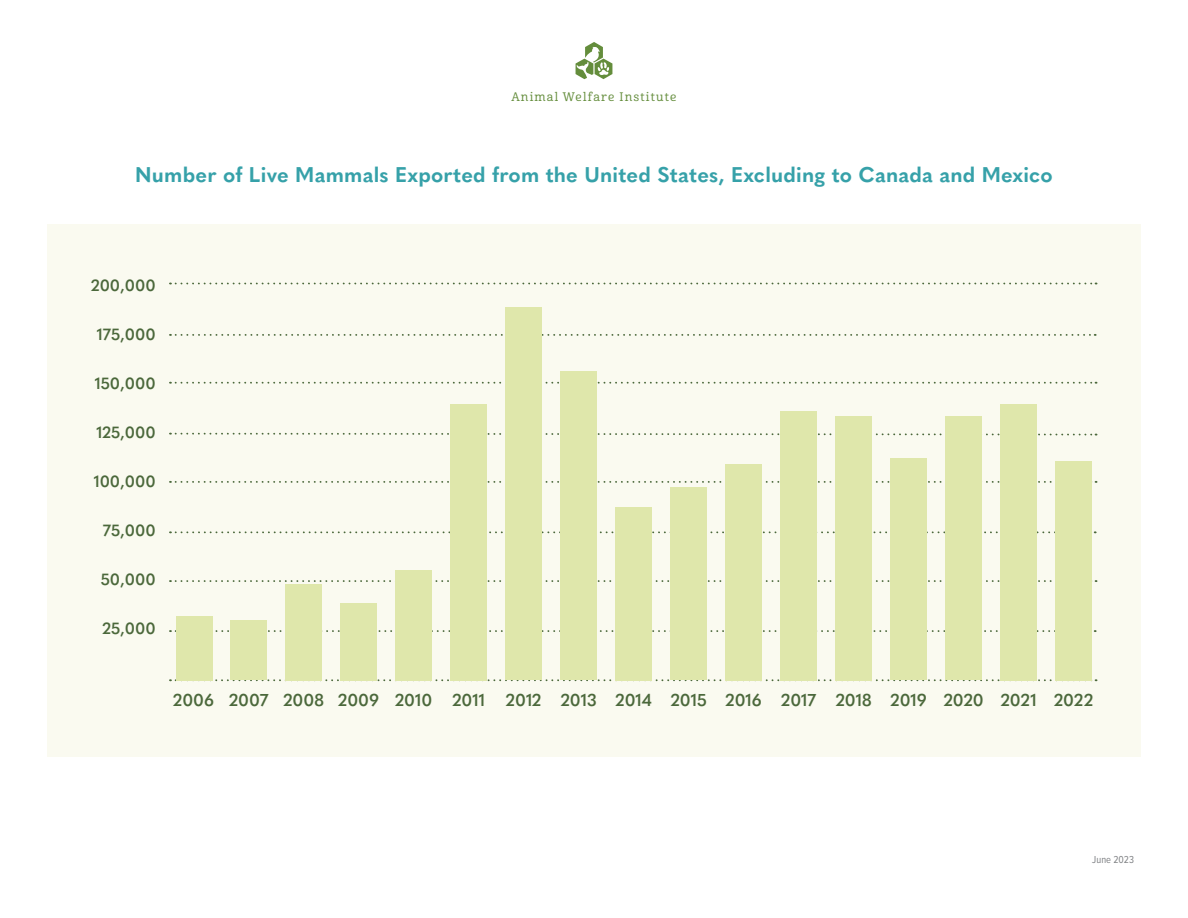
<style>
.page{position:relative;width:1188px;height:918px;background:#fff}
.page>*{position:absolute;margin:0;border:0;box-sizing:border-box;transform-origin:0 0}
.t1{font:700 21px "Quasimoda";letter-spacing:.01em;color:#36a1a9}
.t2{font:600 16.95px "Quasimoda";color:#4b683b}
.t3{font:600 16.05px "Quasimoda";color:#4b683b}
.t4{font:12px "Cabrito Nor Med";letter-spacing:.1em;color:#648d3c}
.t5{font:10.5px "Proxima Nova Cond";color:#808285}
</style>
<div class="page">
<div style="left:47px;top:224px;width:1094px;height:532px;background:#fafaf0"></div>
<svg style="left:170px;top:630px;width:926px;height:2px"></svg>
<svg style="left:170px;top:531px;width:926px;height:2px"></svg>
<svg style="left:170px;top:432px;width:927px;height:4px"></svg>
<svg style="left:170px;top:334px;width:926px;height:2px"></svg>
<svg style="left:170px;top:679px;width:927px;height:2px"></svg>
<svg style="left:170px;top:580px;width:927px;height:2px"></svg>
<svg style="left:170px;top:481px;width:927px;height:2px"></svg>
<svg style="left:170px;top:382px;width:927px;height:2px"></svg>
<svg style="left:170px;top:283px;width:927px;height:1px"></svg>
<div style="left:176px;top:616px;width:36px;height:64px;background:#dfe7ab"></div>
<div style="left:231px;top:621px;width:36px;height:59px;background:#dfe7ab"></div>
<div style="left:285px;top:584px;width:37px;height:96px;background:#dfe7ab"></div>
<div style="left:340px;top:603px;width:37px;height:77px;background:#dfe7ab"></div>
<div style="left:395px;top:570px;width:37px;height:110px;background:#dfe7ab"></div>
<div style="left:450px;top:404px;width:37px;height:276px;background:#dfe7ab"></div>
<div style="left:505px;top:308px;width:37px;height:372px;background:#dfe7ab"></div>
<div style="left:560px;top:371px;width:37px;height:309px;background:#dfe7ab"></div>
<div style="left:615px;top:507px;width:37px;height:173px;background:#dfe7ab"></div>
<div style="left:670px;top:488px;width:37px;height:192px;background:#dfe7ab"></div>
<div style="left:725px;top:464px;width:37px;height:216px;background:#dfe7ab"></div>
<div style="left:780px;top:411px;width:37px;height:269px;background:#dfe7ab"></div>
<div style="left:835px;top:416px;width:37px;height:264px;background:#dfe7ab"></div>
<div style="left:890px;top:458px;width:37px;height:222px;background:#dfe7ab"></div>
<div style="left:945px;top:416px;width:37px;height:264px;background:#dfe7ab"></div>
<svg style="left:576px;top:42px;width:36px;height:37px"></svg>
<div style="left:1000px;top:404px;width:37px;height:276px;background:#dfe7ab"></div>
<div style="left:1055px;top:461px;width:37px;height:219px;background:#dfe7ab"></div>
<p class="t4" style="left:511px;top:89px;width:167px">Animal Welfare Institute</p>
<p class="t1" style="left:135px;top:158px;width:919px">Number of Live Mammals Exported from the United States, Excluding to Canada and Mexico</p>
<p class="t3" style="left:91px;top:273px;width:66px">200,000</p>
<p class="t3" style="left:97px;top:322px;width:61px">175,000</p>
<p class="t3" style="left:95px;top:371px;width:62px">150,000</p>
<p class="t3" style="left:96px;top:420px;width:61px">125,000</p>
<p class="t3" style="left:94px;top:469px;width:64px">100,000</p>
<p class="t3" style="left:103px;top:518px;width:54px">75,000</p>
<p class="t3" style="left:101px;top:567px;width:56px">50,000</p>
<p class="t3" style="left:102px;top:616px;width:55px">25,000</p>
<p class="t2" style="left:173px;top:687px;width:42px">2006</p>
<p class="t2" style="left:229px;top:687px;width:41px">2007</p>
<p class="t2" style="left:283px;top:687px;width:42px">2008</p>
<p class="t2" style="left:338px;top:687px;width:42px">2009</p>
<p class="t2" style="left:395px;top:687px;width:39px">2010</p>
<p class="t2" style="left:452px;top:687px;width:34px">2011</p>
<p class="t2" style="left:506px;top:687px;width:37px">2012</p>
<p class="t2" style="left:561px;top:687px;width:37px">2013</p>
<p class="t2" style="left:616px;top:687px;width:38px">2014</p>
<p class="t2" style="left:671px;top:687px;width:37px">2015</p>
<p class="t2" style="left:726px;top:687px;width:38px">2016</p>
<p class="t2" style="left:781px;top:687px;width:36px">2017</p>
<p class="t2" style="left:836px;top:687px;width:37px">2018</p>
<p class="t2" style="left:891px;top:687px;width:38px">2019</p>
<p class="t2" style="left:944px;top:687px;width:42px">2020</p>
<p class="t2" style="left:1001px;top:687px;width:38px">2021</p>
<p class="t2" style="left:1054px;top:687px;width:41px">2022</p>
<p class="t5" style="left:1092px;top:854px;width:43px">June 2023</p>
</div>
